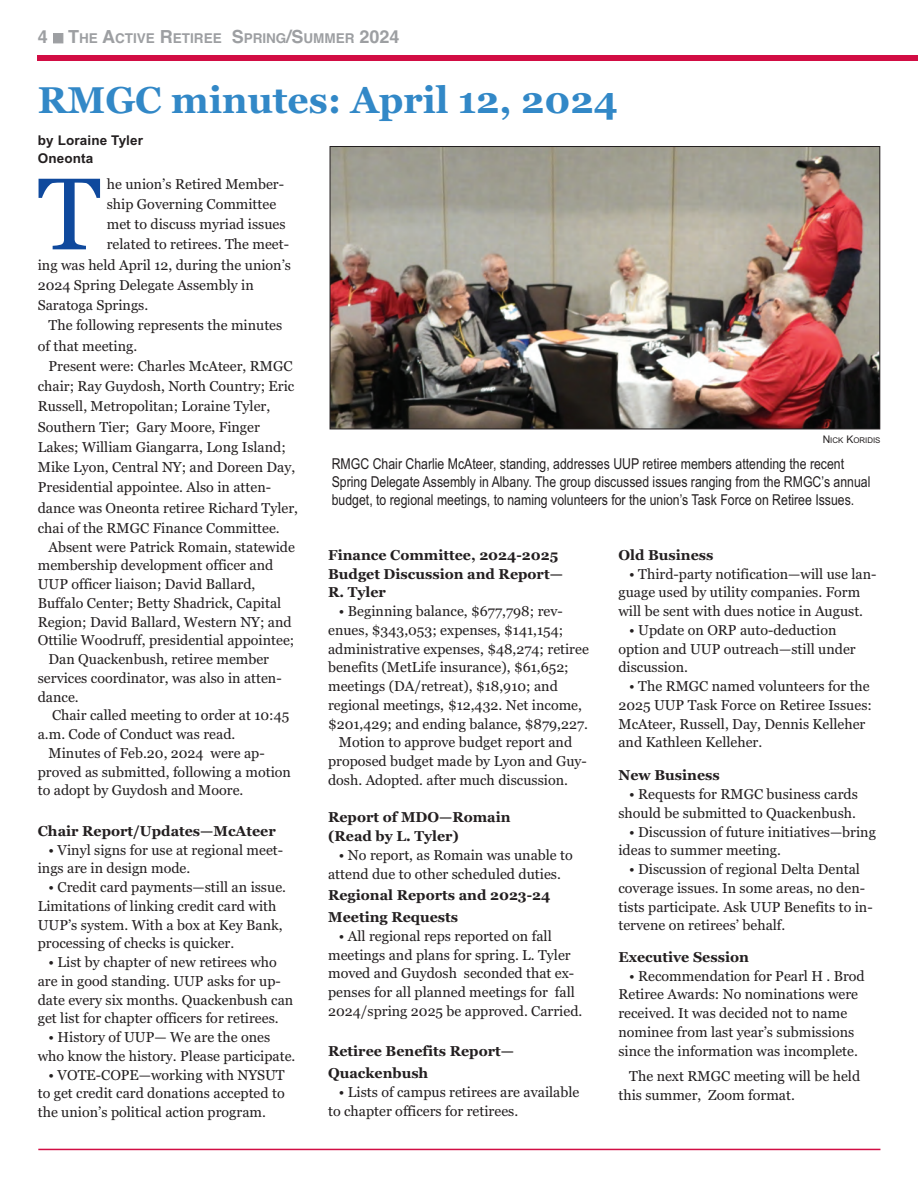
<style>
.page{position:relative;width:918px;height:1188px;background:#fff}
.page>*{position:absolute;margin:0;border:0;box-sizing:border-box;transform-origin:0 0}
.t1{font:101.85px "Georgia";color:#0f499d}
.t2{font:700 37.2px "Georgia";color:#3288c7}
.t3{font:15px/18px "Arial Narrow";color:#231f20}
.t4{font:14.25px/18.8px "Georgia";color:#231f20}
.t5{font:700 14.25px/18.8px "Georgia";color:#231f20}
.t6{font:700 13.5px "Helvetica";color:#9d9fa2}
.t7{font:700 13.5px/17.7px "Arial";letter-spacing:.01em;color:#231f20}
.t8{font:7.8px "Arial";color:#231f20}
.s1{font-size:18px}
.s2{font-size:10.5px}
</style>
<div class="page">
<hr style="left:38px;top:1149px;width:842px;height:1px;background:#d20d44">
<div style="left:38px;top:55px;width:880px;height:6px;background:#d20d44"></div>
<img style="left:332px;top:148px;width:546px;height:279px">
<div style="left:330px;top:146px;width:550px;height:283px;border:1px solid #231f20"></div>
<p class="t6" style="left:38px;top:31px;width:363px"><span class="s1">4</span> ■ <span class="s1">T</span>HE <span class="s1">A</span>CTIVE <span class="s1">R</span>ETIREE <span class="s1">S</span>PRING<span class="s1">/S</span>UMMER <span class="s1">2024</span></p>
<h2 class="t2" style="left:38px;top:79px;width:581px">RMGC minutes: April 12, 2024</h2>
<p class="t7" style="left:38px;top:131px;width:107px">by Loraine Tyler<br>Oneonta</p>
<h1 class="t1" style="left:38px;top:155px;width:65px">T</h1>
<p class="t4" style="left:107px;top:174px;width:179px">he union’s Retired Member-</p>
<p class="t4" style="left:107px;top:195px;width:171px">ship Governing Committee</p>
<p class="t4" style="left:107px;top:215px;width:180px">met to discuss myriad issues</p>
<p class="t4" style="left:107px;top:235px;width:184px">related to retirees. The meet-</p>
<p class="t4" style="left:38px;top:255px;width:255px">ing was held April 12, during the union’s</p>
<p class="t4" style="left:38px;top:276px;width:218px">2024 Spring Delegate Assembly in</p>
<p class="t4" style="left:38px;top:296px;width:112px">Saratoga Springs.</p>
<p class="t4" style="left:49px;top:316px;width:235px">The following represents the minutes</p>
<p class="t4" style="left:38px;top:336px;width:101px">of that meeting.</p>
<p class="t4" style="left:49px;top:357px;width:245px">Present were: Charles McAteer, RMGC</p>
<p class="t4" style="left:38px;top:377px;width:258px">chair; Ray Guydosh, North Country; Eric</p>
<p class="t4" style="left:38px;top:397px;width:234px">Russell, Metropolitan; Loraine Tyler,</p>
<p class="t4" style="left:38px;top:417px;width:224px">Southern Tier; Gary Moore, Finger</p>
<p class="t4" style="left:38px;top:438px;width:250px">Lakes; William Giangarra, Long Island;</p>
<p class="t4" style="left:38px;top:458px;width:259px">Mike Lyon, Central NY; and Doreen Day,</p>
<p class="t4" style="left:38px;top:478px;width:235px">Presidential appointee. Also in atten-</p>
<p class="t4" style="left:38px;top:498px;width:262px">dance was Oneonta retiree Richard Tyler,</p>
<p class="t4" style="left:38px;top:519px;width:244px">chai of the RMGC Finance Committee.</p>
<p class="t4" style="left:49px;top:537px;width:248px">Absent were Patrick Romain, statewide</p>
<p class="t4" style="left:38px;top:556px;width:237px">membership development officer and</p>
<p class="t4" style="left:38px;top:575px;width:219px">UUP officer liaison; David Ballard,</p>
<p class="t4" style="left:38px;top:594px;width:245px">Buffalo Center; Betty Shadrick, Capital</p>
<p class="t4" style="left:38px;top:612px;width:255px">Region; David Ballard, Western NY; and</p>
<p class="t4" style="left:38px;top:631px;width:258px">Ottilie Woodruff, presidential appointee;</p>
<p class="t4" style="left:49px;top:650px;width:222px">Dan Quackenbush, retiree member</p>
<p class="t4" style="left:38px;top:669px;width:245px">services coordinator, was also in atten-</p>
<p class="t4" style="left:38px;top:687px;width:42px">dance.</p>
<p class="t4" style="left:52px;top:706px;width:239px">Chair called meeting to order at 10:45</p>
<p class="t4" style="left:38px;top:725px;width:199px">a.m. Code of Conduct was read.</p>
<p class="t4" style="left:49px;top:744px;width:218px">Minutes of Feb.20, 2024 were ap-</p>
<p class="t4" style="left:38px;top:762px;width:255px">proved as submitted, following a motion</p>
<p class="t4" style="left:38px;top:781px;width:207px">to adopt by Guydosh and Moore.</p>
<p class="t5" style="left:38px;top:822px;width:240px">Chair Report/Updates—McAteer</p>
<p class="t4" style="left:38px;top:840px;width:247px;text-indent:11px">• Vinyl signs for use at regional meet&shy;ings are in design mode.</p>
<p class="t4" style="left:38px;top:878px;width:250px;text-indent:11px">• Credit card payments—still an issue.<br>Limitations of linking credit card with UUP’s system. With a box at Key Bank, processing of checks is quicker.</p>
<p class="t4" style="left:38px;top:953px;width:257px;text-indent:11px">• List by chapter of new retirees who are in good standing. UUP asks for up&shy;date every six months. Quackenbush can get list for chapter officers for retirees.</p>
<p class="t4" style="left:38px;top:1028px;width:259px;text-indent:11px">• History of UUP— We are the ones who know the history. Please participate.</p>
<p class="t4" style="left:38px;top:1065px;width:248px;text-align:justify;text-indent:11px">• VOTE-COPE—working with NYSUT to get credit card donations accepted to the union’s political action program.</p>
<p class="t8" style="left:823px;top:436px;width:59px"><span class="s2">N</span>ICK <span class="s2">K</span>ORIDIS</p>
<p class="t3" style="left:332px;top:455px;width:540px">RMGC Chair Charlie McAteer, standing, addresses UUP retiree members attending the recent<br>Spring Delegate Assembly in Albany. The group discussed issues ranging from the RMGC’s annual budget, to regional meetings, to naming volunteers for the union’s Task Force on Retiree Issues.</p>
<p class="t5" style="left:328px;top:546px;width:236px">Finance Committee, 2024-2025<br>Budget Discussion and Report—<br>R. Tyler</p>
<p class="t4" style="left:339px;top:602px;width:225px">• Beginning balance, $677,798; rev-</p>
<p class="t4" style="left:328px;top:621px;width:237px">enues, $343,053; expenses, $141,154;</p>
<p class="t4" style="left:328px;top:639px;width:262px">administrative expenses, $48,274; retiree</p>
<p class="t4" style="left:328px;top:658px;width:242px">benefits (MetLife insurance), $61,652;</p>
<p class="t4" style="left:328px;top:677px;width:231px">meetings (DA/retreat), $18,910; and</p>
<p class="t4" style="left:328px;top:696px;width:255px">regional meetings, $12,432. Net income,</p>
<p class="t4" style="left:328px;top:714px;width:261px">$201,429; and ending balance, $879,227.</p>
<p class="t4" style="left:339px;top:733px;width:235px">Motion to approve budget report and</p>
<p class="t4" style="left:328px;top:752px;width:260px">proposed budget made by Lyon and Guy-</p>
<p class="t4" style="left:328px;top:771px;width:241px">dosh. Adopted. after much discussion.</p>
<p class="t5" style="left:328px;top:808px;width:184px">Report of MDO—Romain (Read by L. Tyler)</p>
<p class="t4" style="left:328px;top:846px;width:246px;text-indent:11px">• No report, as Romain was unable to attend due to other scheduled duties.</p>
<p class="t5" style="left:328px;top:885px;width:224px;line-height:21.8px">Regional Reports and 2023-24<br>Meeting Requests</p>
<p class="t4" style="left:328px;top:927px;width:256px;text-indent:11px">• All regional reps reported on fall meetings and plans for spring. L. Tyler moved and Guydosh seconded that ex&shy;penses for all planned meetings for fall 2024/spring 2025 be approved. Carried.</p>
<p class="t5" style="left:328px;top:1041px;width:187px;line-height:21.8px">Retiree Benefits Report—<br>Quackenbush</p>
<p class="t4" style="left:328px;top:1083px;width:253px;text-indent:11px">• Lists of campus retirees are available to chapter officers for retirees.</p>
<p class="t5" style="left:618px;top:546px;width:97px">Old Business</p>
<p class="t4" style="left:618px;top:564px;width:259px;text-indent:11px">• Third-party notification—will use lan&shy;guage used by utility companies. Form will be sent with dues notice in August.</p>
<p class="t4" style="left:618px;top:621px;width:239px;text-indent:11px">• Update on ORP auto-deduction option and UUP outreach—still under discussion.</p>
<p class="t4" style="left:618px;top:677px;width:255px;text-indent:11px">• The RMGC named volunteers for the 2025 UUP Task Force on Retiree Issues:<br>McAteer, Russell, Day, Dennis Kelleher and Kathleen Kelleher.</p>
<p class="t5" style="left:618px;top:766px;width:103px">New Business</p>
<p class="t4" style="left:618px;top:785px;width:241px;text-align:right">• Requests for RMGC business cards should be submitted to Quackenbush.</p>
<p class="t4" style="left:618px;top:822px;width:259px;text-indent:11px">• Discussion of future initiatives—bring ideas to summer meeting.</p>
<p class="t4" style="left:618px;top:860px;width:256px;text-indent:11px">• Discussion of regional Delta Dental coverage issues. In some areas, no den&shy;tists participate. Ask UUP Benefits to in&shy;tervene on retirees’ behalf.</p>
<p class="t5" style="left:618px;top:948px;width:132px">Executive Session</p>
<p class="t4" style="left:618px;top:966px;width:248px;text-indent:11px">• Recommendation for Pearl H . Brod Retiree Awards: No nominations were received. It was decided not to name nominee from last year’s submissions since the information was incomplete.</p>
<p class="t4" style="left:618px;top:1067px;width:243px;text-indent:11px">The next RMGC meeting will be held this summer, Zoom format.</p>
</div>
